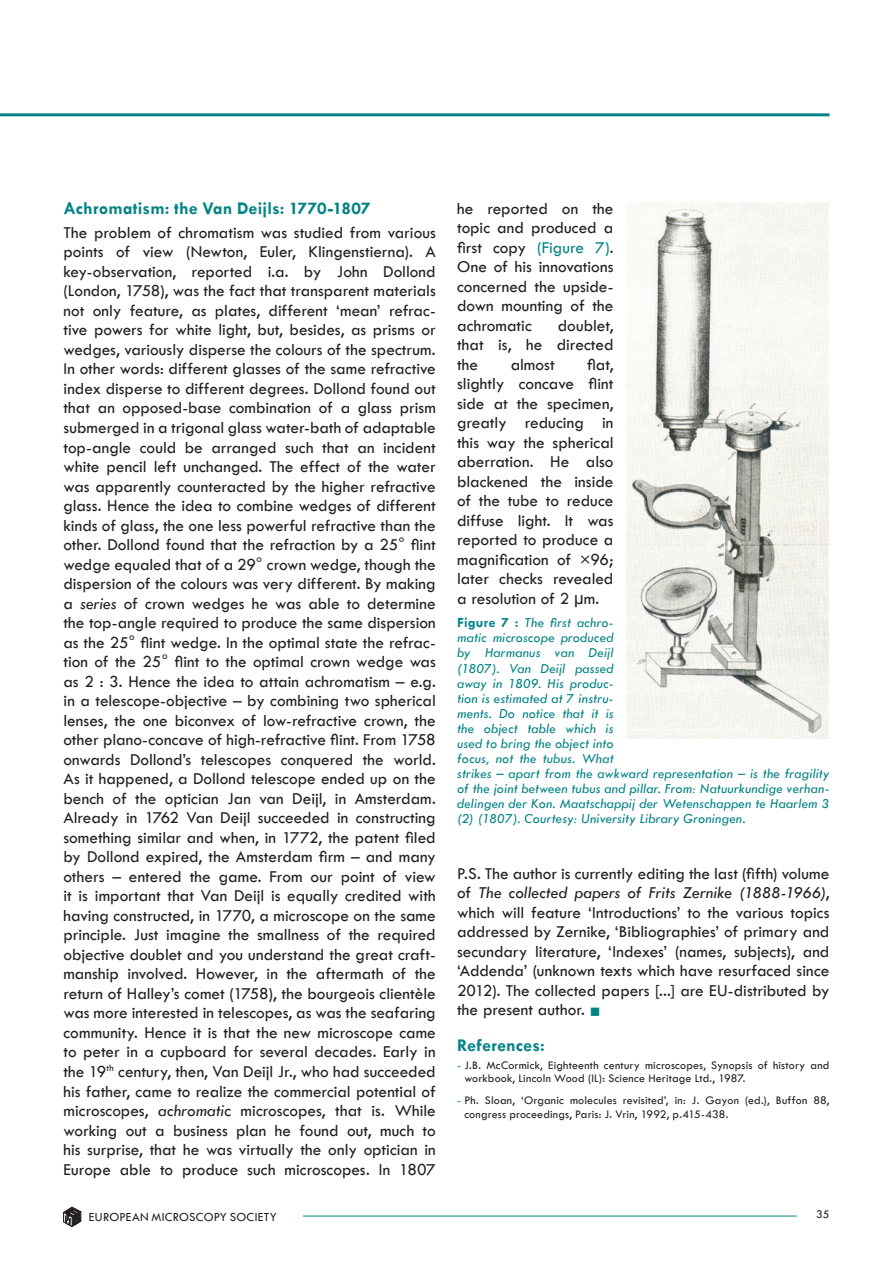
<style>
.page{position:relative;width:893px;height:1263px;background:#fff}
.page>*{position:absolute;margin:0;border:0;box-sizing:border-box;transform-origin:0 0}
._03-SOUS_TITRE{font:700 18px "Tw Cen";letter-spacing:.01em;color:#048386}
._04-TXT{font:17.25px/19.5px "Tw Cen";color:#231f20;text-align:justify}
._05-Légende{font:italic 14.25px/15px "Tw Cen";letter-spacing:.015em;color:#048386}
.t1{font:12.9px "Tw Cen";letter-spacing:.015em;color:#231f20}
._06-Referance{font:12px/13.5px "Tw Cen";letter-spacing:.01em;color:#231f20}
.s1{font-style:italic}
.s2{color:#048386}
.s3{font-weight:700;font-style:normal}
</style>
<div class="page">
<hr style="left:290px;top:1215px;width:506px;height:1px;background:#048386">
<div style="left:277px;top:1211px;width:25px;height:9px;background:#fff"></div>
<svg style="left:63px;top:1206px;width:18px;height:20px"></svg>
<hr style="left:0;top:113px;width:829px;height:3px;background:#048386">
<img style="left:626px;top:202px;width:203px;height:536px">
<p class="_03-SOUS_TITRE" style="left:63px;top:197px;width:309px">Achromatism: the Van Deijls: 1770-1807</p>
<p class="_04-TXT" style="left:63px;top:222px;width:374px">The problem of chromatism was studied from various points of view (Newton, Euler, Klingenstierna). A key-observation, reported i.a. by John Dollond (London, 1758), was the fact that transparent materials not only feature, as plates, different ‘mean’ refrac&shy;tive powers for white light, but, besides, as prisms or wedges, variously disperse the colours of the spectrum.<br>In other words: different glasses of the same refractive index disperse to different degrees. Dollond found out that an opposed-base combination of a glass prism submerged in a trigonal glass water-bath of adaptable top-angle could be arranged such that an incident white pencil left unchanged. The effect of the water was apparently counteracted by the higher refractive glass. Hence the idea to combine wedges of different kinds of glass, the one less powerful refractive than the other. Dollond found that the refraction by a 25° flint wedge equaled that of a 29° crown wedge, though the dispersion of the colours was very different. By making a <span class="s1">series</span> of crown wedges he was able to determine the top-angle required to produce the same dispersion as the 25° flint wedge. In the optimal state the refrac&shy;tion of the 25° flint to the optimal crown wedge was as 2 : 3. Hence the idea to attain achromatism – e.g. in a telescope-objective – by combining two spherical lenses, the one biconvex of low-refractive crown, the other plano-concave of high-refractive flint. From 1758 onwards Dollond’s telescopes conquered the world.<br>As it happened, a Dollond telescope ended up on the bench of the optician Jan van Deijl, in Amsterdam.<br>Already in 1762 Van Deijl succeeded in constructing something similar and when, in 1772, the patent filed by Dollond expired, the Amsterdam firm – and many others – entered the game. From our point of view it is important that Van Deijl is equally credited with having constructed, in 1770, a microscope on the same principle. Just imagine the smallness of the required objective doublet and you understand the great craft&shy;manship involved. However, in the aftermath of the return of Halley’s comet (1758), the bourgeois clientèle was more interested in telescopes, as was the seafaring community. Hence it is that the new microscope came to peter in a cupboard for several decades. Early in the 19<sup>th</sup> century, then, Van Deijl Jr., who had succeeded his father, came to realize the commercial potential of microscopes, <span class="s1">achromati</span>c microscopes, that is. While working out a business plan he found out, much to his surprise, that he was virtually the only optician in Europe able to produce such microscopes. In 1807</p>
<p class="_04-TXT" style="left:457px;top:198px;width:158px">he reported on the topic and produced a first copy <span class="s2">(Figure 7)</span>.<br>One of his innovations concerned the upside&shy;down mounting of the achromatic</p>
<p class="_04-TXT" style="left:457px;top:315px;width:158px;text-indent:101px">doublet, that is, he directed the</p>
<p class="_04-TXT" style="left:457px;top:354px;width:158px;text-indent:130px">flat, slightly concave flint side at the specimen, greatly reducing in this way the spherical aberration. He also blackened the inside of the tube to reduce diffuse light. It was reported to produce a magnification of ×96; later checks revealed a resolution of 2 μm.</p>
<p class="_05-Légende" style="left:457px;top:615px;width:374px"><span class="s3">Figure 7 :</span> The first achro-<br>matic microscope produced<br>by Harmanus van Deijl<br>(1807). Van Deijl passed<br>away in 1809. His produc-<br>tion is estimated at 7 instru-<br>ments. Do notice that it is<br>the object table which is<br>used to bring the object into<br>focus, not the tubus. What<br>strikes – apart from the awkward representation – is the fragility of the joint between tubus and pillar. From: Natuurkundige verhan&shy;delingen der Kon. Maatschappij der Wetenschappen te Haarlem 3 (2) (1807). Courtesy: University Library Groningen.</p>
<p class="_04-TXT" style="left:510px;top:354px;width:46px">almost</p>
<p class="_04-TXT" style="left:457px;top:863px;width:374px">P.S. The author is currently editing the last (fifth) volume of <span class="s1">The collected papers of Frits Zernike (1888-1966)</span>, which will feature ‘Introductions’ to the various topics addressed by Zernike, ‘Bibliographies’ of primary and secundary literature, ‘Indexes’ (names, subjects), and ‘Addenda’ (unknown texts which have resurfaced since 2012). The collected papers [...] are EU-distributed by the present author. <span class="s2">■</span></p>
<p class="_03-SOUS_TITRE" style="left:457px;top:1034px;width:89px">References:</p>
<p class="_06-Referance" style="left:464px;top:1058px;width:366px;text-indent:-7px"><span class="s2">-</span> J.B. McCormick, Eighteenth century microscopes, Synopsis of history and workbook, Lincoln Wood (IL): Science Heritage Ltd., 1987.</p>
<p class="_06-Referance" style="left:464px;top:1093px;width:366px;text-indent:-7px"><span class="s2">-</span> Ph. Sloan, ‘Organic molecules revisited’, in: J. Gayon (ed.), Buffon 88, congress proceedings, Paris: J. Vrin, 1992, p.415-438.</p>
<p class="t1" style="left:89px;top:1209px;width:189px">EUROPEAN MICROSCOPY SOCIETY</p>
<p class="_06-Referance" style="left:815px;top:1207px;width:15px">35</p>
</div>
